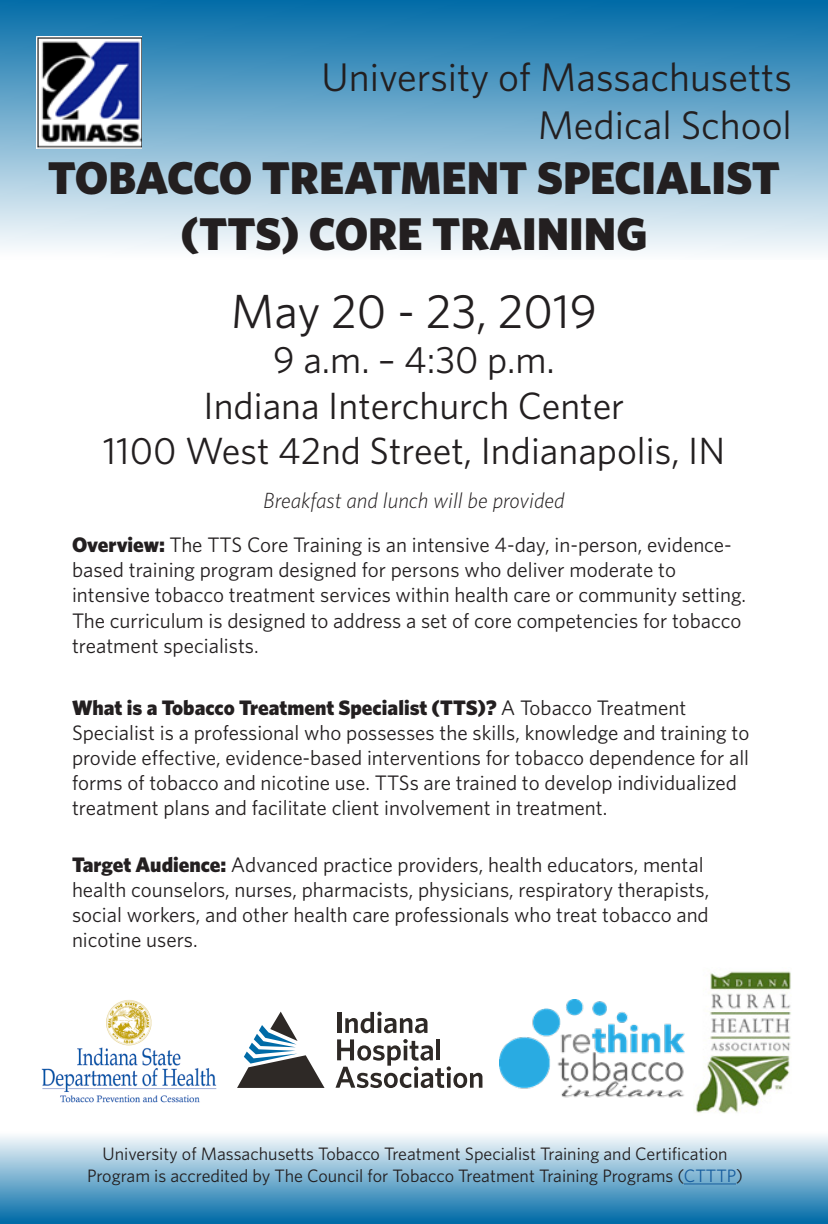
<style>
.page{position:relative;width:828px;height:1224px;background:#fff}
.page>*{position:absolute;margin:0;border:0;box-sizing:border-box;transform-origin:0 0}
.t1{font:48px "Whitney HTF";color:#231f20}
.t2{font:900 46px/55.2px "Whitney HTF";color:#231f20;text-align:center}
.t3{font:40px/48px "Whitney HTF";color:#231f20;text-align:right}
.t4{font:38px "Whitney HTF";color:#231f20}
.t5{font:italic 300 22px "Whitney HTF";color:#231f20}
.t6{font:21px/25.2px "Whitney HTF";color:#231f20}
.t7{font:18px/21.6px "Whitney HTF";color:#231f20;text-align:center}
.s1{font-weight:900}
.s2{color:#175d9e}
</style>
<div class="page">
<div style="left:0;top:0;width:828px;height:259px;background:linear-gradient(to bottom,#016ba7,#fcfdfd)"></div>
<img style="left:696px;top:971px;width:95px;height:143px">
<img style="left:500px;top:999px;width:185px;height:99px">
<svg style="left:237px;top:1012px;width:88px;height:76px"></svg>
<hr style="left:337px;top:1012px;width:4px;height:21px;background:#2e2926">
<svg style="left:345px;top:1012px;width:82px;height:21px"></svg>
<svg style="left:336px;top:1039px;width:146px;height:49px"></svg>
<div style="left:0;top:1132px;width:828px;height:92px;background:linear-gradient(to bottom,#fdfdfe,#006aa6)"></div>
<img style="left:41px;top:1000px;width:176px;height:103px">
<img style="left:36px;top:36px;width:106px;height:113px">
<hr style="left:684px;top:1184px;width:52px;height:1px;background:#175d9e">
<p class="t3" style="left:322px;top:52px;width:472px">University of Massachusetts<br>Medical School</p>
<p class="t2" style="left:48px;top:149px;width:734px">TOBACCO TREATMENT SPECIALIST (TTS) CORE TRAINING</p>
<p class="t1" style="left:231px;top:282px;width:368px">May 20 - 23, 2019</p>
<p class="t4" style="left:273px;top:337px;width:283px">9 a.m. – 4:30 p.m.</p>
<p class="t4" style="left:204px;top:383px;width:422px">Indiana Interchurch Center</p>
<p class="t4" style="left:103px;top:429px;width:624px">1100 West 42nd Street, Indianapolis, IN</p>
<p class="t5" style="left:263px;top:487px;width:303px">Breakfast and lunch will be provided</p>
<p class="t6" style="left:72px;top:532px;width:676px"><span class="s1">Overview:</span> The TTS Core Training is an intensive 4-day, in-person, evidence&shy;based training program designed for persons who deliver moderate to intensive tobacco treatment services within health care or community setting.<br>The curriculum is designed to address a set of core competencies for tobacco treatment specialists.</p>
<p class="t6" style="left:72px;top:694px;width:679px"><span class="s1">What is a Tobacco Treatment Specialist (TTS)?</span> A Tobacco Treatment Specialist is a professional who possesses the skills, knowledge and training to provide effective, evidence-based interventions for tobacco dependence for all forms of tobacco and nicotine use. TTSs are trained to develop individualized treatment plans and facilitate client involvement in treatment.</p>
<p class="t6" style="left:72px;top:851px;width:639px"><span class="s1">Target Audience:</span> Advanced practice providers, health educators, mental health counselors, nurses, pharmacists, physicians, respiratory therapists, social workers, and other health care professionals who treat tobacco and nicotine users.</p>
<p class="t7" style="left:87px;top:1143px;width:658px">University of Massachusetts Tobacco Treatment Specialist Training and Certification<br>Program is accredited by The Council for Tobacco Treatment Training Programs (<span class="s2">CTTTP</span>)</p>
</div>
